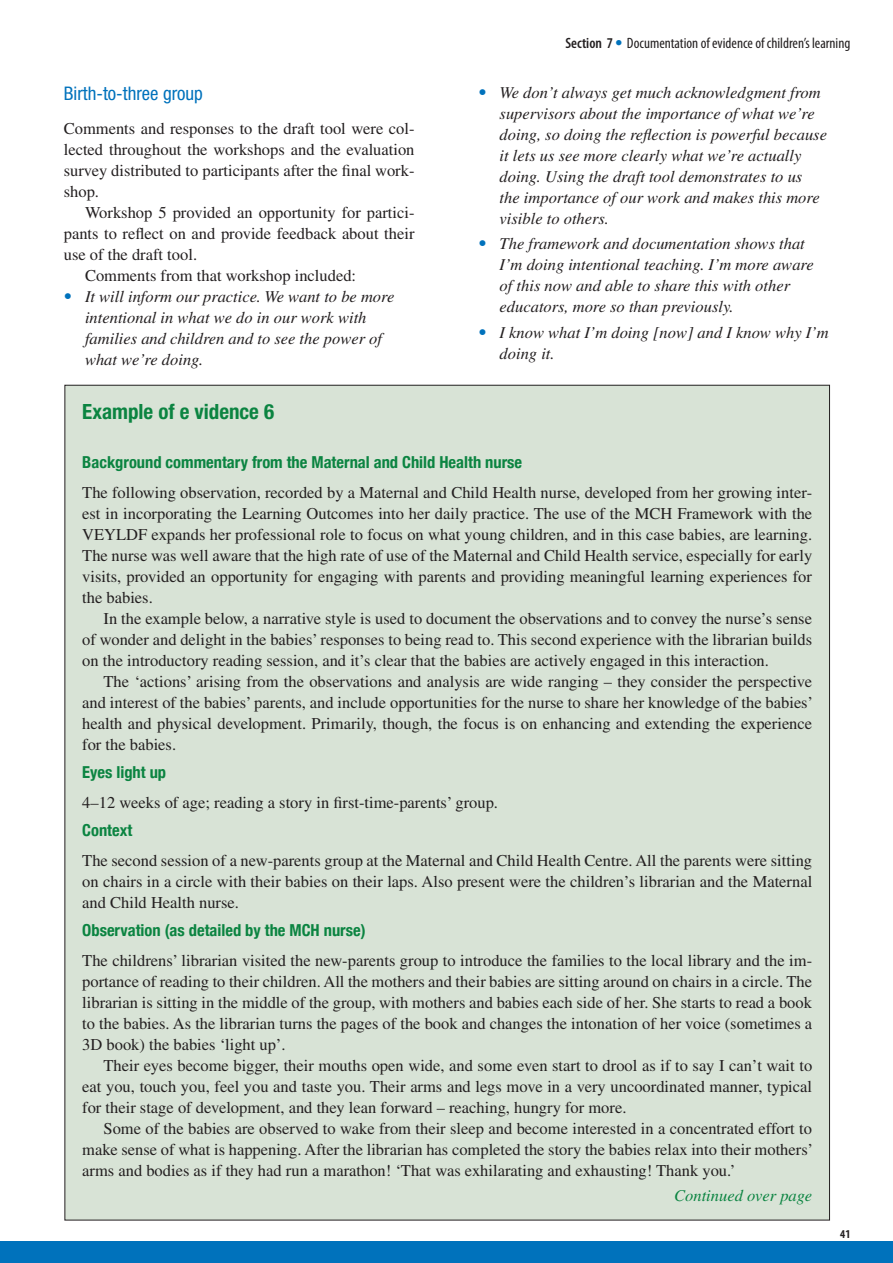
<style>
.page{position:relative;width:893px;height:1263px;background:#fff}
.page>*{position:absolute;margin:0;border:0;box-sizing:border-box;transform-origin:0 0}
.Head_2{font:700 condensed 21px "Helvetica Neue";color:#0b8441}
.Head_3{font:condensed 18.75px "Helvetica Neue";color:#0072bc}
.First_Para{font:16.5px/21px "Times";color:#231f20;text-align:justify}
.Body{font:16.5px/21px "Times";color:#231f20;text-align:justify}
.Bullets{font:italic 16.5px/21px "Times";color:#231f20}
.Head_Tables_Notes{font:700 condensed 16.5px "Helvetica Neue";color:#0b8441}
.First_Para-2{font:italic 16.5px "Times";color:#0b8441}
.t1{font:condensed 15px "Myriad Pro";color:#231f20}
.t2{font:700 condensed 12px "Myriad Pro";color:#231f20}
.s1{font-weight:600}
.s2{font-family:"Helvetica Neue";font-weight:700;font-stretch:normal;color:#0072bc}
.s3{font-family:"Helvetica Neue";font-weight:700;font-style:normal;font-stretch:condensed;color:#0072bc}
</style>
<div class="page">
<div style="left:0;top:1242px;width:893px;height:21px;background:#0072bc"></div>
<div style="left:65px;top:385px;width:764px;height:835px;background:#d8e3d6"></div>
<p class="t1" style="left:565px;top:34px;width:287px"><span class="s1">Section 7</span> <span class="s2">•</span> Documentation of evidence of children’s learning</p>
<p class="Head_3" style="left:64px;top:82px;width:141px">Birth-to-three group</p>
<p class="First_Para" style="left:64px;top:117px;width:352px">Comments and responses to the draft tool were col&shy;lected throughout the workshops and the evaluation survey distributed to participants after the final work&shy;shop.</p>
<p class="Body" style="left:64px;top:201px;width:352px;text-indent:21px">Workshop 5 provided an opportunity for partici&shy;pants to reflect on and provide feedback about their use of the draft tool.</p>
<p class="Body" style="left:85px;top:264px;width:273px">Comments from that workshop included:</p>
<p class="Bullets" style="left:85px;top:286px;width:311px;text-indent:-21px"><span class="s3">•</span> It will inform our practice. We want to be more intentional in what we do in our work with families and children and to see the power of what we’re doing.</p>
<p class="Head_2" style="left:82px;top:399px;width:193px">Example of e vidence 6</p>
<p class="Head_Tables_Notes" style="left:82px;top:453px;width:441px">Background commentary from the Maternal and Child Health nurse</p>
<p class="First_Para" style="left:82px;top:482px;width:731px">The following observation, recorded by a Maternal and Child Health nurse, developed from her growing inter&shy;est in incorporating the Learning Outcomes into her daily practice. The use of the MCH Framework with the VEYLDF expands her professional role to focus on what young children, and in this case babies, are learning.<br>The nurse was well aware that the high rate of use of the Maternal and Child Health service, especially for early visits, provided an opportunity for engaging with parents and providing meaningful learning experiences for the babies.</p>
<p class="Body" style="left:82px;top:608px;width:731px;text-indent:21px">In the example below, a narrative style is used to document the observations and to convey the nurse’s sense of wonder and delight in the babies’ responses to being read to. This second experience with the librarian builds on the introductory reading session, and it’s clear that the babies are actively engaged in this interaction.</p>
<p class="Body" style="left:82px;top:671px;width:732px;text-indent:21px">The ‘actions’ arising from the observations and analysis are wide ranging – they consider the perspective and interest of the babies’ parents, and include opportunities for the nurse to share her knowledge of the babies’ health and physical development. Primarily, though, the focus is on enhancing and extending the experience for the babies.</p>
<p class="Head_Tables_Notes" style="left:82px;top:762px;width:85px">Eyes light up</p>
<p class="First_Para" style="left:82px;top:792px;width:417px">4–12 weeks of age; reading a story in first-time-parents’ group.</p>
<p class="Head_Tables_Notes" style="left:82px;top:820px;width:52px">Context</p>
<p class="First_Para" style="left:82px;top:849px;width:731px">The second session of a new-parents group at the Maternal and Child Health Centre. All the parents were sitting on chairs in a circle with their babies on their laps. Also present were the children’s librarian and the Maternal and Child Health nurse.</p>
<p class="Head_Tables_Notes" style="left:82px;top:920px;width:285px">Observation (as detailed by the MCH nurse)</p>
<p class="First_Para" style="left:82px;top:949px;width:731px">The childrens’ librarian visited the new-parents group to introduce the families to the local library and the im&shy;portance of reading to their children. All the mothers and their babies are sitting around on chairs in a circle. The librarian is sitting in the middle of the group, with mothers and babies each side of her. She starts to read a book to the babies. As the librarian turns the pages of the book and changes the intonation of her voice (sometimes a 3D book) the babies ‘light up’.</p>
<p class="Body" style="left:82px;top:1054px;width:731px;text-indent:21px">Their eyes become bigger, their mouths open wide, and some even start to drool as if to say I can’t wait to eat you, touch you, feel you and taste you. Their arms and legs move in a very uncoordinated manner, typical for their stage of development, and they lean forward – reaching, hungry for more.</p>
<p class="Body" style="left:82px;top:1117px;width:732px;text-indent:21px">Some of the babies are observed to wake from their sleep and become interested in a concentrated effort to make sense of what is happening. After the librarian has completed the story the babies relax into their mothers’ arms and bodies as if they had run a marathon! ‘That was exhilarating and exhausting! Thank you.’</p>
<p class="First_Para-2" style="left:674px;top:1186px;width:139px">Continued over page</p>
<p class="Bullets" style="left:500px;top:82px;width:329px;text-indent:-21px"><span class="s3">•</span> We don’t always get much acknowledgment from supervisors about the importance of what we’re doing, so doing the reflection is powerful because it lets us see more clearly what we’re actually doing. Using the draft tool demonstrates to us<br>the importance of our work and makes this more visible to others.</p>
<p class="Bullets" style="left:500px;top:233px;width:316px;text-indent:-21px"><span class="s3">•</span> The framework and documentation shows that I’m doing intentional teaching. I’m more aware of this now and able to share this with other educators, more so than previously.</p>
<p class="Bullets" style="left:500px;top:321px;width:331px;text-indent:-21px"><span class="s3">•</span> I know what I’m doing [now] and I know why I’m doing it.</p>
<p class="t2" style="left:840px;top:1226px;width:12px">41</p>
</div>
